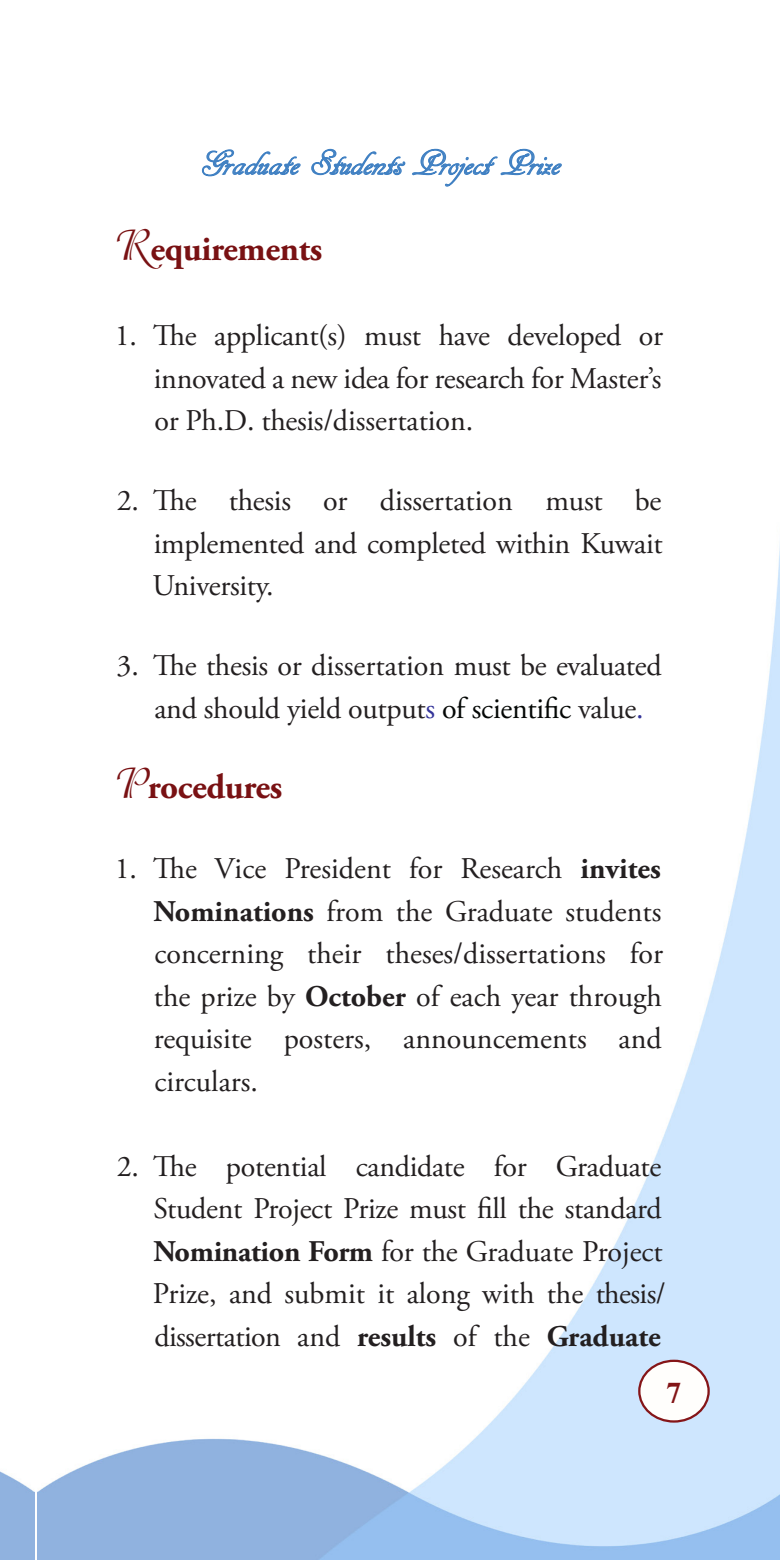
<style>
.page{position:relative;width:780px;height:1560px;background:#fff}
.page>*{position:absolute;margin:0;border:0;box-sizing:border-box;transform-origin:0 0}
.t1{font:37.5px "ARDECODE";color:#4181c3}
.t2{font:700 35px "Adobe Garamond Pro";letter-spacing:-.01em;color:#791113}
.t3{font:30px/42.5px "Adobe Garamond Pro";letter-spacing:-.01em;color:#231f20;text-align:justify}
.t4{font:700 30px "Times New Roman";color:#821416}
.s1{font-family:"Adorable";font-weight:400;font-size:47.5px}
.s2{color:#339}
.s3{color:#040705}
.s4{font-weight:700}
</style>
<div class="page">
<img style="left:0;top:1471px;width:34px;height:88px">
<img style="left:37px;top:543px;width:743px;height:1016px">
<div style="left:639px;top:1360px;width:69px;height:61px;background:#fffefc;border-radius:50%"></div>
<div style="left:638px;top:1359px;width:71px;height:63px;border:2px solid #851518;border-radius:50%"></div>
<svg style="left:202px;top:149px;width:99px;height:28px"></svg>
<svg style="left:311px;top:148px;width:251px;height:39px"></svg>
<p class="t1" style="left:194px;top:141px;width:368px">Graduate Students Project Prize</p>
<p class="t2" style="left:115px;top:228px;width:209px"><span class="s1">R</span>equirements</p>
<p class="t3" style="left:154px;top:315px;width:511px;text-indent:-39px">1. The applicant(s) must have developed or innovated a new idea for research for Master’s or Ph.D. thesis/dissertation.</p>
<p class="t3" style="left:152px;top:480px;width:512px;text-indent:-36px">2. The thesis or dissertation must be implemented and completed within Kuwait University.</p>
<p class="t3" style="left:154px;top:645px;width:508px;text-indent:-38px">3. The thesis or dissertation must be evaluated and should yield output<span class="s2">s</span> <span class="s3">of scientific</span> value<span class="s2">.</span></p>
<p class="t2" style="left:115px;top:766px;width:169px"><span class="s1">P</span>rocedures</p>
<p class="t3" style="left:153px;top:848px;width:511px;text-indent:-39px">1. The Vice President for Research <span class="s4">invites Nominations</span> from the Graduate students concerning their theses/dissertations for the prize by <span class="s4">October</span> of each year through requisite posters, announcements and circulars.</p>
<p class="t3" style="left:153px;top:1145px;width:514px;text-align:left;text-indent:-36px">2. The potential candidate for Graduate Student Project Prize must fill the standard <span class="s4">Nomination Form</span> for the Graduate Project Prize, and submit it along with the thesis/ dissertation and <span class="s4">results</span> of the <span class="s4">Graduate</span></p>
<p class="t4" style="left:666px;top:1372px;width:17px">7</p>
</div>
